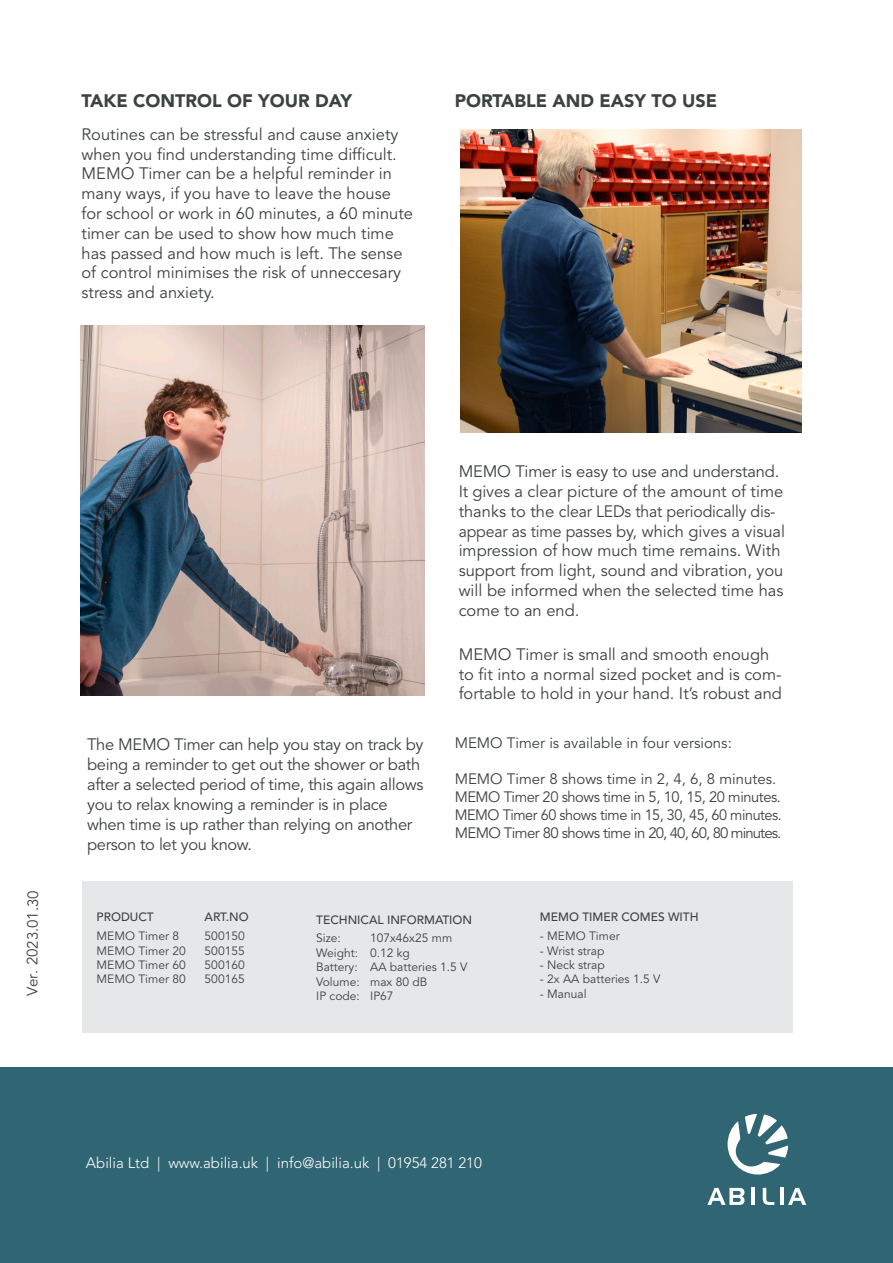
<style>
.page{position:relative;width:893px;height:1263px;background:#fff}
.page>*{position:absolute;margin:0;border:0;box-sizing:border-box;transform-origin:0 0}
.t1{font:900 18px "Avenir LT Std";color:#3c4241}
.t2{font:16.5px/19.8px "Avenir LT Std";color:#3c4241}
.t3{font:16.5px/19.8px "Avenir LT Std";letter-spacing:-.02em;color:#3c4241}
.t4{font:15px/18px "Avenir LT Std";letter-spacing:-.03em;color:#3c4241}
.t5{font:300 15px "Avenir LT Std";color:#fff}
.t6{font:15px "Avenir LT Std";color:#3c4241}
.t7{font:15px "Avenir LT Std";letter-spacing:-.01em;color:#414141}
.t8{font:12px/14.4px "Avenir LT Std";color:#3c4241}
.t9{font:500 12px "Avenir LT Std";color:#3c4241}
</style>
<div class="page">
<div style="left:82px;top:881px;width:710px;height:152px;background:#e6e7e9"></div>
<img style="left:81px;top:325px;width:344px;height:370px">
<img style="left:460px;top:130px;width:342px;height:303px">
<div style="left:0;top:1067px;width:893px;height:196px;background:#306673"></div>
<svg style="left:707px;top:1114px;width:100px;height:91px"></svg>
<p class="t1" style="left:82px;top:90px;width:272px">TAKE CONTROL OF YOUR DAY</p>
<p class="t2" style="left:82px;top:125px;width:333px">Routines can be stressful and cause anxiety when you find understanding time difficult.<br>MEMO Timer can be a helpful reminder in many ways, if you have to leave the house for school or work in 60 minutes, a 60 minute timer can be used to show how much time has passed and how much is left. The sense of control minimises the risk of unneccesary stress and anxiety.</p>
<p class="t1" style="left:455px;top:90px;width:264px">PORTABLE AND EASY TO USE</p>
<p class="t7" style="left:24px;top:996px;width:108px;rotate:-90deg">Ver. 2023.01.30</p>
<p class="t3" style="left:87px;top:735px;width:338px">The MEMO Timer can help you stay on track by being a reminder to get out the shower or bath after a selected period of time, this again allows you to relax knowing a reminder is in place when time is up rather than relying on another person to let you know.</p>
<p class="t2" style="left:459px;top:462px;width:328px">MEMO Timer is easy to use and understand.<br>It gives a clear picture of the amount of time thanks to the clear LEDs that periodically dis&shy;appear as time passes by, which gives a visual impression of how much time remains. With support from light, sound and vibration, you will be informed when the selected time has come to an end.</p>
<p class="t2" style="left:459px;top:645px;width:325px">MEMO Timer is small and smooth enough to fit into a normal sized pocket and is com&shy;fortable to hold in your hand. It’s robust and</p>
<p class="t6" style="left:455px;top:735px;width:279px">MEMO Timer is available in four versions:</p>
<p class="t4" style="left:455px;top:771px;width:329px">MEMO Timer 8 shows time in 2, 4, 6, 8 minutes.<br>MEMO Timer 20 shows time in 5, 10, 15, 20 minutes.<br>MEMO Timer 60 shows time in 15, 30, 45, 60 minutes.<br>MEMO Timer 80 shows time in 20, 40, 60, 80 minutes.</p>
<p class="t9" style="left:97px;top:910px;width:59px">PRODUCT</p>
<p class="t9" style="left:205px;top:910px;width:45px">ART.NO</p>
<p class="t8" style="left:97px;top:929px;width:84px">MEMO Timer 8</p>
<p class="t8" style="left:205px;top:929px;width:42px">500150</p>
<p class="t8" style="left:97px;top:943px;width:91px">MEMO Timer 20</p>
<p class="t8" style="left:205px;top:943px;width:42px">500155</p>
<p class="t8" style="left:97px;top:958px;width:91px">MEMO Timer 60</p>
<p class="t8" style="left:205px;top:958px;width:42px">500160</p>
<p class="t8" style="left:97px;top:972px;width:91px">MEMO Timer 80</p>
<p class="t8" style="left:205px;top:972px;width:42px">500165</p>
<p class="t9" style="left:316px;top:913px;width:157px">TECHNICAL INFORMATION</p>
<p class="t8" style="left:316px;top:931px;width:26px">Size:</p>
<p class="t8" style="left:316px;top:931px;width:153px;text-indent:54px">107x46x25 mm<br>Weight: 0.12 kg<br>Battery: AA batteries 1.5 V<br>Volume: max 80 dB<br>IP code: IP67</p>
<p class="t9" style="left:540px;top:910px;width:160px">MEMO TIMER COMES WITH</p>
<p class="t8" style="left:540px;top:929px;width:81px">- MEMO Timer</p>
<p class="t8" style="left:540px;top:943px;width:66px">- Wrist strap</p>
<p class="t8" style="left:540px;top:958px;width:66px">- Neck strap</p>
<p class="t8" style="left:540px;top:972px;width:122px">- 2x AA batteries 1.5 V</p>
<p class="t8" style="left:540px;top:987px;width:48px">- Manual</p>
<p class="t5" style="left:86px;top:1154px;width:397px">Abilia Ltd | www.abilia.uk | info@abilia.uk | 01954 281 210</p>
</div>
